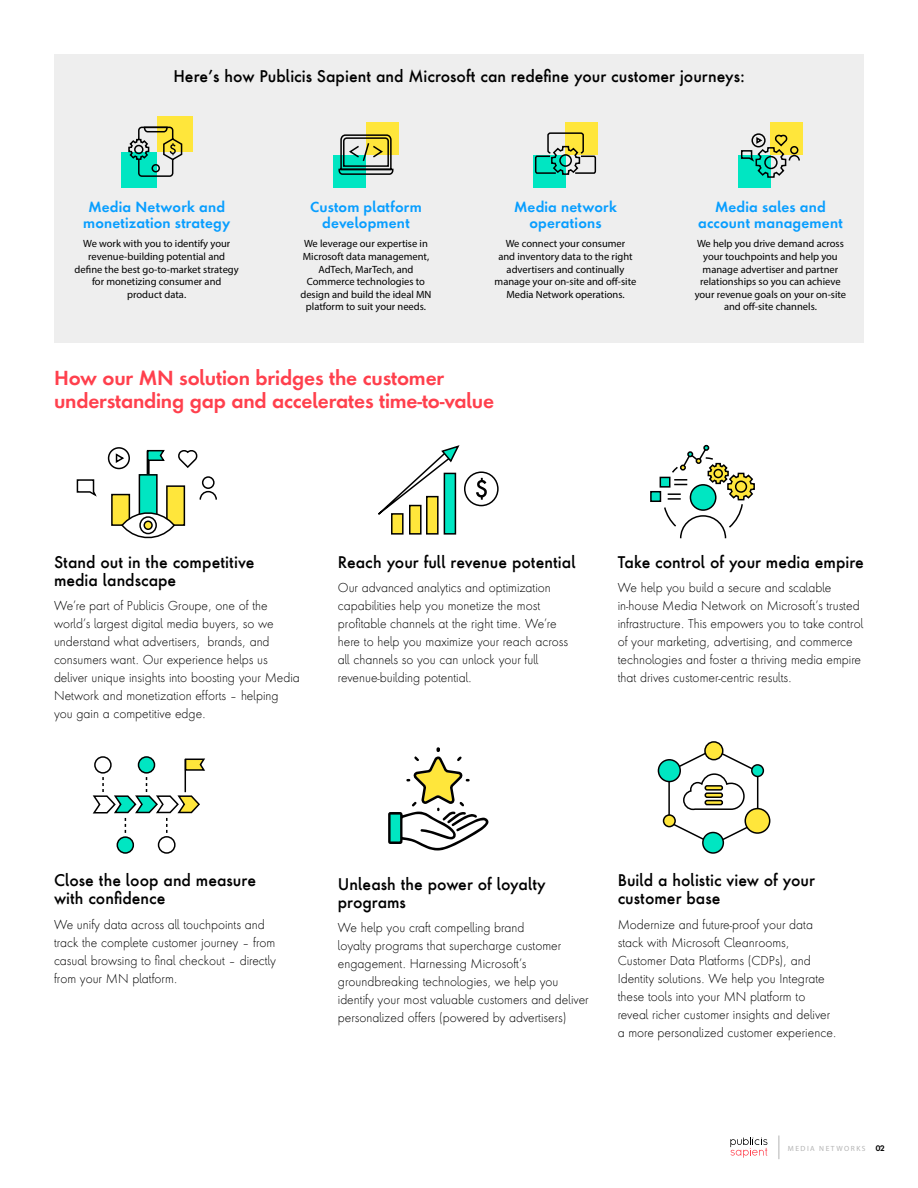
<style>
.page{position:relative;width:918px;height:1188px;background:#fff}
.page>*{position:absolute;margin:0;border:0;box-sizing:border-box;transform-origin:0 0}
.t1{font:600 18.9px/22.6px "Futura Next";letter-spacing:-.01em;color:#ff404d}
.t2{font:500 15.75px/18px "Futura Next";color:#000}
.t3{font:600 13.5px/16.2px "Futura Next";letter-spacing:.015em;color:#089eff;text-align:center}
.t4{font:300 12px/18px "Futura Next";color:#000}
.t5{font:10.5px/12.6px "Myriad Pro";color:#000;text-align:center}
.t6{font:7.5px "Myriad Pro";letter-spacing:.195em;color:#b4b4b4}
.t7{font:600 7.5px "Futura Next";color:#000}
</style>
<div class="page">
<div style="left:54px;top:54px;width:810px;height:288px;background:#eee"></div>
<div style="left:333px;top:155px;width:33px;height:32px;background:#00e6c2"></div>
<div style="left:366px;top:122px;width:33px;height:33px;background:#ffe63b"></div>
<div style="left:533px;top:155px;width:33px;height:32px;background:#00e6c2"></div>
<div style="left:566px;top:122px;width:32px;height:33px;background:#ffe63b"></div>
<div style="left:738px;top:155px;width:32px;height:32px;background:#00e6c2"></div>
<div style="left:770px;top:122px;width:33px;height:33px;background:#ffe63b"></div>
<div style="left:121px;top:152px;width:36px;height:35px;background:#00e6c2"></div>
<div style="left:157px;top:116px;width:35px;height:36px;background:#ffe63b"></div>
<svg style="left:128px;top:126px;width:55px;height:51px"></svg>
<svg style="left:338px;top:134px;width:56px;height:41px"></svg>
<svg style="left:534px;top:132px;width:63px;height:43px"></svg>
<svg style="left:741px;top:133px;width:59px;height:46px"></svg>
<hr style="left:147px;top:451px;width:3px;height:29px;background:#000">
<svg style="left:146px;top:449px;width:19px;height:13px"></svg>
<div style="left:139px;top:475px;width:18px;height:50px;background:#00e6c2"></div>
<div style="left:139px;top:474px;width:19px;height:52px;border:2px solid #000"></div>
<div style="left:111px;top:494px;width:19px;height:32px;background:#ffe63b;border:2px solid #000"></div>
<div style="left:166px;top:485px;width:19px;height:41px;background:#ffe63b;border:2px solid #000"></div>
<svg style="left:120px;top:508px;width:56px;height:31px"></svg>
<div style="left:139px;top:516px;width:18px;height:18px;border:2px solid #000;border-radius:50%"></div>
<div style="left:144px;top:521px;width:8px;height:8px;background:#ffe63b;border-radius:50%"></div>
<div style="left:143px;top:521px;width:10px;height:9px;border:2px solid #000;border-radius:50%"></div>
<svg style="left:76px;top:479px;width:21px;height:18px"></svg>
<svg style="left:107px;top:447px;width:23px;height:23px"></svg>
<svg style="left:178px;top:450px;width:20px;height:18px"></svg>
<svg style="left:199px;top:476px;width:18px;height:24px"></svg>
<svg style="left:476px;top:478px;width:11px;height:22px"></svg>
<div style="left:464px;top:471px;width:35px;height:35px;border:2px solid #000;border-radius:50%"></div>
<svg style="left:378px;top:445px;width:82px;height:90px"></svg>
<div style="left:651px;top:492px;width:9px;height:9px;background:#00e6c2"></div>
<div style="left:650px;top:491px;width:11px;height:11px;border:2px solid #000"></div>
<svg style="left:659px;top:445px;width:96px;height:94px"></svg>
<hr style="left:185px;top:759px;width:1px;height:33px;background:#000">
<svg style="left:184px;top:758px;width:21px;height:13px"></svg>
<div style="left:94px;top:756px;width:18px;height:18px;border:2px solid #000;border-radius:50%"></div>
<div style="left:138px;top:757px;width:17px;height:16px;background:#00e6c2;border-radius:50%"></div>
<div style="left:138px;top:756px;width:17px;height:18px;border:2px solid #000;border-radius:50%"></div>
<svg style="left:92px;top:777px;width:108px;height:77px"></svg>
<svg style="left:388px;top:747px;width:101px;height:103px"></svg>
<hr style="left:668px;top:773px;width:2px;height:48px;background:#000">
<svg style="left:672px;top:822px;width:82px;height:22px"></svg>
<hr style="left:757px;top:773px;width:1px;height:48px;background:#000">
<svg style="left:705px;top:742px;width:18px;height:18px"></svg>
<div style="left:704px;top:741px;width:20px;height:19px;border:2px solid #000;border-radius:50%"></div>
<div style="left:659px;top:760px;width:21px;height:21px;background:#00e6c2;border-radius:50%"></div>
<div style="left:658px;top:759px;width:23px;height:23px;border:2px solid #000;border-radius:50%"></div>
<div style="left:752px;top:765px;width:11px;height:11px;background:#00e6c2;border-radius:50%"></div>
<div style="left:751px;top:764px;width:13px;height:13px;border:2px solid #000;border-radius:50%"></div>
<div style="left:703px;top:833px;width:20px;height:20px;background:#00e6c2;border-radius:50%"></div>
<div style="left:702px;top:832px;width:22px;height:22px;border:2px solid #000;border-radius:50%"></div>
<div style="left:745px;top:809px;width:25px;height:24px;background:#ffe63b;border-radius:50%"></div>
<div style="left:745px;top:808px;width:25px;height:26px;border:2px solid #000;border-radius:50%"></div>
<div style="left:664px;top:815px;width:11px;height:12px;background:#ffe63b;border-radius:50%"></div>
<div style="left:663px;top:814px;width:13px;height:13px;border:2px solid #000;border-radius:50%"></div>
<svg style="left:671px;top:747px;width:85px;height:64px"></svg>
<div style="left:705px;top:785px;width:18px;height:6px;border:2px solid #000;border-radius:2px"></div>
<div style="left:705px;top:792px;width:18px;height:6px;border:2px solid #000;border-radius:2px"></div>
<div style="left:705px;top:800px;width:18px;height:5px;border:2px solid #000;border-radius:2px"></div>
<svg style="left:730px;top:1138px;width:37px;height:20px"></svg>
<svg style="left:779px;top:1136px;width:1px;height:23px"></svg>
<h2 class="t2" style="left:173px;top:67px;width:573px">Here’s how Publicis Sapient and Microsoft can redefine your customer journeys:</h2>
<p class="t3" style="left:83px;top:199px;width:149px">Media Network and monetization strategy</p>
<p class="t5" style="left:75px;top:237px;width:166px">We work with you to identify your revenue-building potential and define the best go-to-market strategy for monetizing consumer and product data.</p>
<p class="t3" style="left:310px;top:199px;width:113px">Custom platform development</p>
<p class="t5" style="left:300px;top:237px;width:133px">We leverage our expertise in<br>Microsoft data management,<br>AdTech, MarTech, and<br>Commerce technologies to design and build the ideal MN platform to suit your needs.</p>
<p class="t3" style="left:514px;top:199px;width:104px">Media network operations</p>
<p class="t5" style="left:495px;top:237px;width:143px">We connect your consumer<br>and inventory data to the right advertisers and continually manage your on-site and off-site<br>Media Network operations.</p>
<h1 class="t1" style="left:54px;top:367px;width:442px">How our MN solution bridges the customer understanding gap and accelerates time-to-value</h1>
<p class="t3" style="left:698px;top:199px;width:146px">Media sales and account management</p>
<p class="t5" style="left:695px;top:237px;width:153px">We help you drive demand across your touchpoints and help you manage advertiser and partner relationships so you can achieve your revenue goals on your on-site and off-site channels.</p>
<h2 class="t2" style="left:54px;top:554px;width:202px">Stand out in the competitive media landscape</h2>
<p class="t4" style="left:54px;top:597px;width:247px">We’re part of Publicis Groupe, one of the world’s largest digital media buyers, so we understand what advertisers, brands, and consumers want. Our experience helps us deliver unique insights into boosting your Media Network and monetization efforts – helping you gain a competitive edge.</p>
<h2 class="t2" style="left:338px;top:554px;width:239px">Reach your full revenue potential</h2>
<p class="t4" style="left:338px;top:579px;width:232px">Our advanced analytics and optimization capabilities help you monetize the most profitable channels at the right time. We’re here to help you maximize your reach across all channels so you can unlock your full revenue-building potential.</p>
<h2 class="t2" style="left:618px;top:554px;width:248px">Take control of your media empire</h2>
<p class="t4" style="left:618px;top:579px;width:247px">We help you build a secure and scalable in-house Media Network on Microsoft’s trusted infrastructure. This empowers you to take control of your marketing, advertising, and commerce technologies and foster a thriving media empire that drives customer-centric results.</p>
<h2 class="t2" style="left:54px;top:872px;width:204px">Close the loop and measure with confidence</h2>
<p class="t4" style="left:54px;top:915px;width:224px">We unify data across all touchpoints and track the complete customer journey – from casual browsing to final checkout – directly from your MN platform.</p>
<h2 class="t2" style="left:338px;top:875px;width:209px">Unleash the power of loyalty programs</h2>
<p class="t4" style="left:338px;top:919px;width:252px">We help you craft compelling brand<br>loyalty programs that supercharge customer engagement. Harnessing Microsoft’s groundbreaking technologies, we help you identify your most valuable customers and deliver personalized offers (powered by advertisers)</p>
<h2 class="t2" style="left:618px;top:872px;width:199px">Build a holistic view of your customer base</h2>
<p class="t4" style="left:618px;top:915px;width:220px">Modernize and future-proof your data stack with Microsoft Cleanrooms, Customer Data Platforms (CDPs), and Identity solutions. We help you Integrate these tools into your MN platform to reveal richer customer insights and deliver a more personalized customer experience.</p>
<p class="t6" style="left:788px;top:1144px;width:79px">MEDIA NETWORKS</p>
<p class="t7" style="left:876px;top:1144px;width:11px">02</p>
</div>
